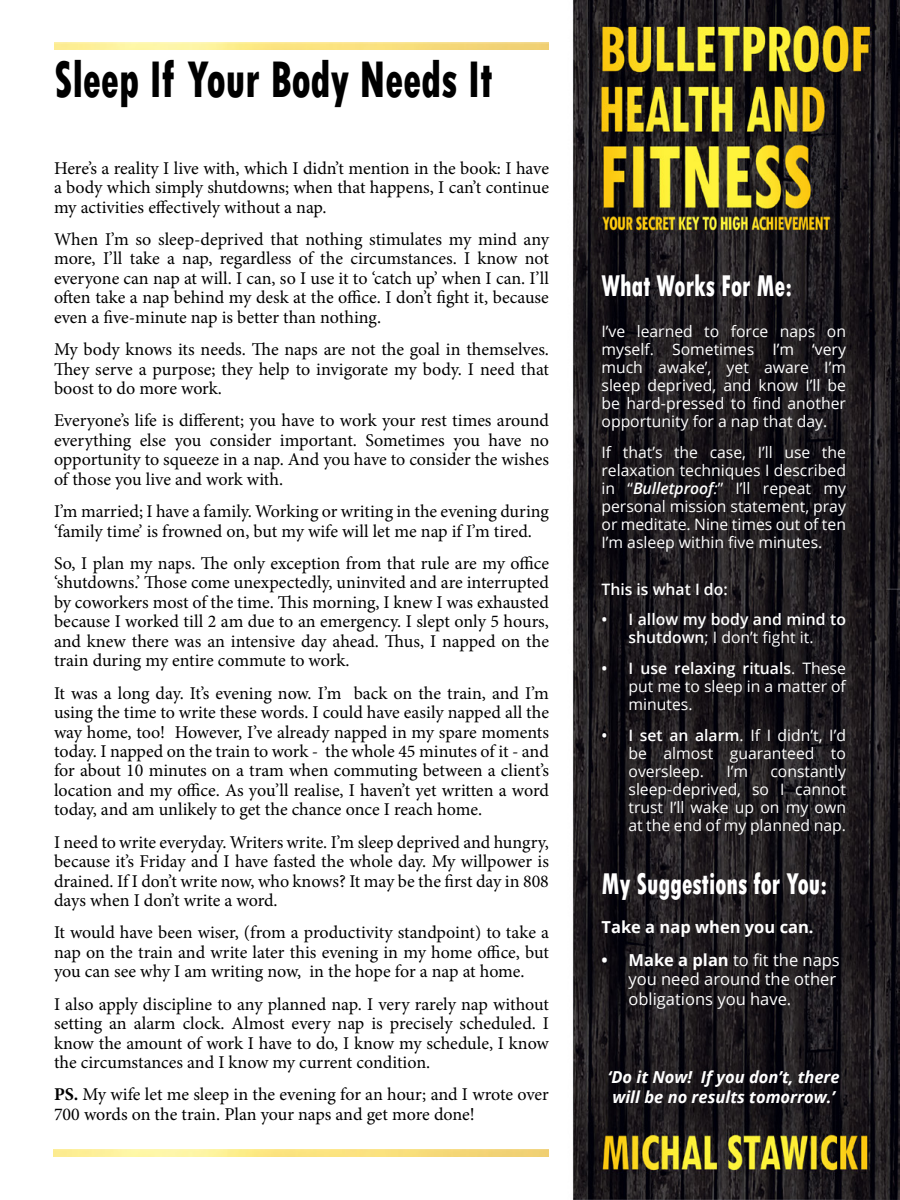
<style>
.page{position:relative;width:900px;height:1200px;background:#fff}
.page>*{position:absolute;margin:0;border:0;box-sizing:border-box;transform-origin:0 0}
.t1{font:800 condensed 54px "Tw Cen";color:#000;scale:.78 1}
.t2{font:800 condensed 31.5px "Tw Cen";color:#fff;scale:.78 1}
.t3{font:18px/19.5px "Minion Pro";letter-spacing:-.005em;color:#000;text-align:justify}
.t4{font:16.5px/19.5px "Open Sans";color:#fff}
.t5{font:italic 700 16.5px/19.5px "Open Sans";color:#fff}
.t6{font:700 16.5px "Open Sans";color:#fff}
.t7{font:15.75px/18px "Open Sans";color:#fff;text-align:justify}
.t8{font:600 15.75px/18px "Open Sans";color:#fff;text-align:center}
.s1{font-weight:700}
.s2{font-weight:600;font-style:italic}
.s3{font-style:italic}
.s4{font-weight:400}
.s5{font-weight:600}
</style>
<div class="page">
<img style="left:53px;top:0;width:847px;height:1200px">
<img style="left:54px;top:1149px;width:495px;height:7px">
<img style="left:54px;top:42px;width:495px;height:8px">
<h1 class="t1" style="left:54px;top:48px;width:564px">Sleep If Your Body Needs It</h1>
<p class="t3" style="left:54px;top:158px;width:497px">Here’s a reality I live with, which I didn’t mention in the book: I have a body which simply shutdowns; when that happens, I can’t continue my activities effectively without a nap.</p>
<p class="t3" style="left:54px;top:229px;width:497px">When I’m so sleep-deprived that nothing stimulates my mind any more, I’ll take a nap, regardless of the circumstances. I know not everyone can nap at will. I can, so I use it to ‘catch up’ when I can. I’ll often take a nap behind my desk at the office. I don’t fight it, because even a five-minute nap is better than nothing.</p>
<p class="t3" style="left:54px;top:340px;width:497px">My body knows its needs. The naps are not the goal in themselves.<br>They serve a purpose; they help to invigorate my body. I need that boost to do more work.</p>
<p class="t3" style="left:54px;top:411px;width:497px">Everyone’s life is different; you have to work your rest times around everything else you consider important. Sometimes you have no opportunity to squeeze in a nap. And you have to consider the wishes of those you live and work with.</p>
<p class="t3" style="left:54px;top:502px;width:496px">I’m married; I have a family. Working or writing in the evening during ‘family time’ is frowned on, but my wife will let me nap if I’m tired.</p>
<p class="t3" style="left:54px;top:553px;width:497px">So, I plan my naps. The only exception from that rule are my office ‘shutdowns.’ Those come unexpectedly, uninvited and are interrupted by coworkers most of the time. This morning, I knew I was exhausted because I worked till 2 am due to an emergency. I slept only 5 hours, and knew there was an intensive day ahead. Thus, I napped on the train during my entire commute to work.</p>
<p class="t3" style="left:54px;top:683px;width:497px">It was a long day. It’s evening now. I’m back on the train, and I’m using the time to write these words. I could have easily napped all the way home, too! However, I’ve already napped in my spare moments today. I napped on the train to work - the whole 45 minutes of it - and for about 10 minutes on a tram when commuting between a client’s location and my office. As you’ll realise, I haven’t yet written a word today, and am unlikely to get the chance once I reach home.</p>
<p class="t3" style="left:54px;top:832px;width:497px">I need to write everyday. Writers write. I’m sleep deprived and hungry, because it’s Friday and I have fasted the whole day. My willpower is drained. If I don’t write now, who knows? It may be the first day in 808 days when I don’t write a word.</p>
<p class="t3" style="left:54px;top:923px;width:497px">It would have been wiser, (from a productivity standpoint) to take a nap on the train and write later this evening in my home office, but you can see why I am writing now, in the hope for a nap at home.</p>
<p class="t3" style="left:54px;top:994px;width:497px">I also apply discipline to any planned nap. I very rarely nap without setting an alarm clock. Almost every nap is precisely scheduled. I know the amount of work I have to do, I know my schedule, I know the circumstances and I know my current condition.</p>
<p class="t3" style="left:54px;top:1085px;width:496px"><span class="s1">PS.</span> My wife let me sleep in the evening for an hour; and I wrote over<br>700 words on the train. Plan your naps and get more done!</p>
<h2 class="t2" style="left:602px;top:267px;width:246px">What Works For Me:</h2>
<p class="t7" style="left:602px;top:322px;width:246px">I’ve learned to force naps on myself. Sometimes I’m ‘very much awake’, yet aware I’m sleep deprived, and know I’ll be be hard-pressed to find another opportunity for a nap that day.</p>
<p class="t7" style="left:602px;top:443px;width:246px">If that’s the case, I’ll use the relaxation techniques I described in “<span class="s2">Bulletproof</span><span class="s3">:</span>” I’ll repeat my personal mission statement, pray or meditate. Nine times out of ten I’m asleep within five minutes.</p>
<p class="t8" style="left:602px;top:580px;width:128px">This is what I do:</p>
<p class="t8" style="left:602px;top:610px;width:246px">• I allow my body and mind to shutdown<span class="s4">; I don’t fight it.</span></p>
<p class="t7" style="left:628px;top:659px;width:219px;text-indent:-27px"><span class="s5">• I use relaxing rituals</span>. These put me to sleep in a matter of minutes.</p>
<p class="t7" style="left:628px;top:726px;width:219px;text-indent:-27px"><span class="s5">• I set an alarm</span>. If I didn’t, I’d be almost guaranteed to oversleep.</p>
<p class="t7" style="left:628px;top:762px;width:219px;text-indent:142px">constantly sleep-deprived, so I cannot trust I’ll wake up on my own at the end of my planned nap.</p>
<h2 class="t2" style="left:602px;top:866px;width:291px">My Suggestions for You:</h2>
<p class="t6" style="left:602px;top:916px;width:214px">Take a nap when you can.</p>
<p class="t4" style="left:628px;top:949px;width:213px;text-indent:-27px"><span class="s1">• Make a plan</span> to fit the naps you need around the other obligations you have.</p>
<p class="t7" style="left:726px;top:762px;width:23px">I’m</p>
<p class="t5" style="left:608px;top:1067px;width:233px">‘Do it Now! If you don’t, there will be no results tomorrow.’</p>
</div>
